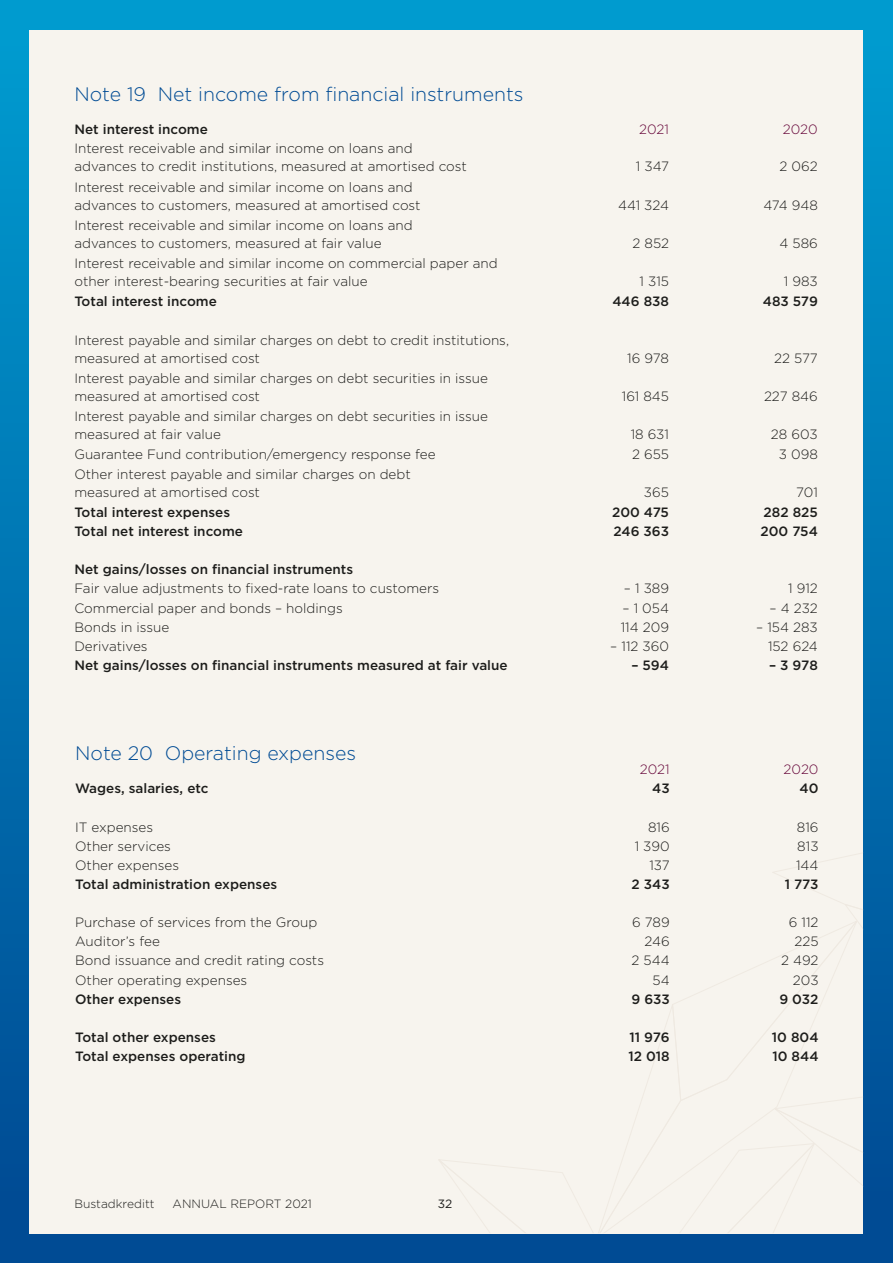
<style>
.page{position:relative;width:893px;height:1263px;background:#fff}
.page>*{position:absolute;margin:0;border:0;box-sizing:border-box;transform-origin:0 0}
.t1{font:300 19.5px "Gotham";color:#004b94}
.t2{font:300 13.5px/18px "Gotham";color:#1d1d1b}
.t3{font:500 13.5px "Gotham";color:#1d1d1b}
.t4{font:300 13.5px "Gotham";color:#660539}
.t5{font:300 12px "Gotham";color:#1d1d1b}
.t6{font:12px "Gotham";color:#1d1d1b}
</style>
<div class="page">
<div style="left:0;top:0;width:893px;height:1263px;background:linear-gradient(to bottom,#009dd1,#004791)"></div>
<div style="left:30px;top:30px;width:833px;height:1203px;background:#f7f4ee"></div>
<svg style="left:439px;top:853px;width:424px;height:380px"></svg>
<p class="t1" style="left:74px;top:81px;width:451px">Note 19 Net income from financial instruments</p>
<p class="t3" style="left:74px;top:120px;width:135px">Net interest income</p>
<p class="t4" style="left:639px;top:121px;width:31px">2021</p>
<p class="t4" style="left:783px;top:121px;width:36px">2020</p>
<p class="t2" style="left:74px;top:139px;width:340px">Interest receivable and similar income on loans and</p>
<p class="t2" style="left:74px;top:157px;width:394px">advances to credit institutions, measured at amortised cost</p>
<p class="t2" style="left:636px;top:157px;width:35px">1 347</p>
<p class="t2" style="left:780px;top:157px;width:40px">2 062</p>
<p class="t2" style="left:74px;top:177px;width:340px">Interest receivable and similar income on loans and</p>
<p class="t2" style="left:74px;top:195px;width:348px">advances to customers, measured at amortised cost</p>
<p class="t2" style="left:618px;top:195px;width:52px">441 324</p>
<p class="t2" style="left:763px;top:195px;width:56px">474 948</p>
<p class="t2" style="left:74px;top:216px;width:340px">Interest receivable and similar income on loans and</p>
<p class="t2" style="left:74px;top:234px;width:309px">advances to customers, measured at fair value</p>
<p class="t2" style="left:632px;top:234px;width:38px">2 852</p>
<p class="t2" style="left:779px;top:234px;width:40px">4 586</p>
<p class="t2" style="left:74px;top:254px;width:425px">Interest receivable and similar income on commercial paper and other interest-bearing securities at fair value</p>
<p class="t2" style="left:639px;top:272px;width:31px">1 315</p>
<p class="t2" style="left:784px;top:272px;width:35px">1 983</p>
<p class="t3" style="left:74px;top:293px;width:144px">Total interest income</p>
<p class="t3" style="left:612px;top:293px;width:58px">446 838</p>
<p class="t3" style="left:763px;top:293px;width:56px">483 579</p>
<p class="t2" style="left:74px;top:330px;width:436px">Interest payable and similar charges on debt to credit institutions, measured at amortised cost</p>
<p class="t2" style="left:627px;top:348px;width:43px">16 978</p>
<p class="t2" style="left:774px;top:348px;width:45px">22 577</p>
<p class="t2" style="left:74px;top:369px;width:415px">Interest payable and similar charges on debt securities in issue measured at amortised cost</p>
<p class="t2" style="left:74px;top:407px;width:415px">Interest payable and similar charges on debt securities in issue measured at fair value</p>
<p class="t2" style="left:622px;top:387px;width:49px">161 845</p>
<p class="t2" style="left:764px;top:387px;width:55px">227 846</p>
<p class="t2" style="left:631px;top:425px;width:40px">18 631</p>
<p class="t2" style="left:771px;top:425px;width:48px">28 603</p>
<p class="t2" style="left:74px;top:445px;width:363px">Guarantee Fund contribution/emergency response fee</p>
<p class="t2" style="left:632px;top:445px;width:39px">2 655</p>
<p class="t2" style="left:779px;top:445px;width:41px">3 098</p>
<p class="t2" style="left:74px;top:464px;width:338px">Other interest payable and similar charges on debt</p>
<p class="t2" style="left:74px;top:482px;width:187px">measured at amortised cost</p>
<p class="t2" style="left:644px;top:482px;width:27px">365</p>
<p class="t2" style="left:796px;top:482px;width:23px">701</p>
<p class="t3" style="left:74px;top:503px;width:157px">Total interest expenses</p>
<p class="t3" style="left:612px;top:503px;width:58px">200 475</p>
<p class="t3" style="left:764px;top:503px;width:56px">282 825</p>
<p class="t3" style="left:74px;top:522px;width:170px">Total net interest income</p>
<p class="t3" style="left:613px;top:522px;width:57px">246 363</p>
<p class="t3" style="left:760px;top:522px;width:59px">200 754</p>
<p class="t3" style="left:74px;top:561px;width:280px">Net gains/losses on financial instruments</p>
<p class="t2" style="left:74px;top:579px;width:366px">Fair value adjustments to fixed-rate loans to customers</p>
<p class="t2" style="left:624px;top:579px;width:47px">– 1 389</p>
<p class="t2" style="left:788px;top:579px;width:31px">1 912</p>
<p class="t2" style="left:74px;top:598px;width:270px">Commercial paper and bonds – holdings</p>
<p class="t2" style="left:623px;top:598px;width:48px">– 1 054</p>
<p class="t2" style="left:769px;top:598px;width:50px">– 4 232</p>
<p class="t2" style="left:74px;top:617px;width:96px">Bonds in issue</p>
<p class="t2" style="left:621px;top:617px;width:50px">114 209</p>
<p class="t2" style="left:756px;top:617px;width:63px">– 154 283</p>
<p class="t2" style="left:74px;top:637px;width:75px">Derivatives</p>
<p class="t2" style="left:610px;top:637px;width:60px">– 112 360</p>
<p class="t2" style="left:768px;top:637px;width:51px">152 624</p>
<p class="t3" style="left:74px;top:656px;width:435px">Net gains/losses on financial instruments measured at fair value</p>
<p class="t3" style="left:631px;top:656px;width:39px">– 594</p>
<p class="t3" style="left:769px;top:656px;width:50px">– 3 978</p>
<p class="t1" style="left:75px;top:740px;width:283px">Note 20 Operating expenses</p>
<p class="t4" style="left:640px;top:761px;width:31px">2021</p>
<p class="t4" style="left:784px;top:761px;width:36px">2020</p>
<p class="t3" style="left:75px;top:780px;width:135px">Wages, salaries, etc</p>
<p class="t3" style="left:652px;top:780px;width:19px">43</p>
<p class="t3" style="left:800px;top:780px;width:20px">40</p>
<p class="t2" style="left:75px;top:817px;width:80px">IT expenses</p>
<p class="t2" style="left:648px;top:817px;width:23px">816</p>
<p class="t2" style="left:797px;top:817px;width:23px">816</p>
<p class="t2" style="left:75px;top:836px;width:97px">Other services</p>
<p class="t2" style="left:635px;top:836px;width:36px">1 390</p>
<p class="t2" style="left:797px;top:836px;width:23px">813</p>
<p class="t2" style="left:75px;top:856px;width:106px">Other expenses</p>
<p class="t2" style="left:649px;top:856px;width:22px">137</p>
<p class="t2" style="left:796px;top:856px;width:24px">144</p>
<p class="t3" style="left:75px;top:875px;width:204px">Total administration expenses</p>
<p class="t3" style="left:631px;top:875px;width:40px">2 343</p>
<p class="t3" style="left:785px;top:875px;width:35px">1 773</p>
<p class="t2" style="left:75px;top:913px;width:244px">Purchase of services from the Group</p>
<p class="t2" style="left:632px;top:913px;width:39px">6 789</p>
<p class="t2" style="left:789px;top:913px;width:31px">6 112</p>
<p class="t2" style="left:75px;top:932px;width:86px">Auditor’s fee</p>
<p class="t2" style="left:644px;top:932px;width:27px">246</p>
<p class="t2" style="left:794px;top:932px;width:26px">225</p>
<p class="t2" style="left:75px;top:951px;width:250px">Bond issuance and credit rating costs</p>
<p class="t2" style="left:632px;top:951px;width:40px">2 544</p>
<p class="t2" style="left:781px;top:951px;width:39px">2 492</p>
<p class="t2" style="left:75px;top:970px;width:174px">Other operating expenses</p>
<p class="t2" style="left:653px;top:970px;width:19px">54</p>
<p class="t2" style="left:793px;top:970px;width:27px">203</p>
<p class="t3" style="left:75px;top:990px;width:108px">Other expenses</p>
<p class="t3" style="left:631px;top:990px;width:40px">9 633</p>
<p class="t3" style="left:779px;top:990px;width:41px">9 032</p>
<p class="t3" style="left:75px;top:1028px;width:142px">Total other expenses</p>
<p class="t3" style="left:629px;top:1028px;width:42px">11 976</p>
<p class="t3" style="left:772px;top:1028px;width:48px">10 804</p>
<p class="t3" style="left:75px;top:1047px;width:172px">Total expenses operating</p>
<p class="t3" style="left:628px;top:1047px;width:43px">12 018</p>
<p class="t3" style="left:772px;top:1047px;width:48px">10 844</p>
<p class="t5" style="left:74px;top:1196px;width:82px">Bustadkreditt</p>
<p class="t5" style="left:173px;top:1196px;width:141px">ANNUAL REPORT 2021</p>
<p class="t6" style="left:438px;top:1196px;width:16px">32</p>
</div>
